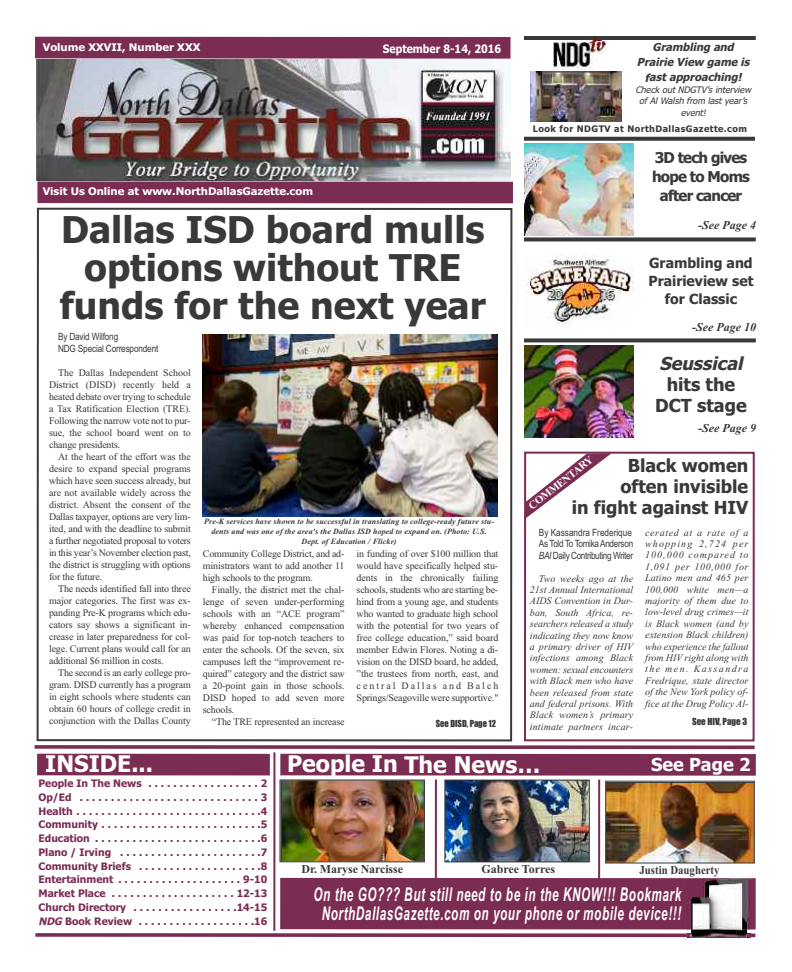
<style>
.page{position:relative;width:792px;height:972px;background:#fff}
.page>*{position:absolute;margin:0;border:0;box-sizing:border-box;transform-origin:0 0}
.t1{font:700 37px/38px "Tahoma";color:#39383a;text-align:center}
.t2{font:700 23px "Tahoma";color:#fff}
.t3{font:italic 700 19px/19.5px "Arial";letter-spacing:.05em;color:#fff;text-align:center;scale:.62 1}
.t4{font:700 18px/21px "Tahoma";color:#39383a;text-align:right}
.t5{font:italic 700 18px "Tahoma";color:#39383a}
.t6{font:700 18px "Tahoma";color:#fff}
.t7{font:700 15px/19px "Tahoma";letter-spacing:-.05em;color:#39383a;text-align:center}
.t8{font:700 14px/18px "Tahoma";color:#39383a;text-align:center}
.t9{font:700 12px "Times New Roman";color:#39383a}
.t10{font:italic 700 12px "Times New Roman";color:#39383a}
.t11{font:700 12px "Times New Roman";color:#39383a;scale:.9 1}
.t12{font:700 11.6px "Tahoma";color:#fff;scale:.9 1}
.t13{font:italic 700 11px/15.4px "Tahoma";color:#39383a;text-align:center}
.t14{font:700 11px "Times New Roman";color:#fff}
.t15{font:700 10.5px "Tahoma";color:#fff;scale:1.07 1}
.t16{font:700 10.3px/13.8px "Tahoma";color:#7b2c53;text-align:justify}
.t17{font:10px/12px "Times New Roman";letter-spacing:-.015em;color:#39383a;text-align:justify}
.t18{font:italic 10px/11.4px "Times New Roman";letter-spacing:.01em;color:#39383a;text-align:justify}
.t19{font:10px/11.4px "Arial Narrow";letter-spacing:-.015em;color:#39383a}
.t20{font:italic 9px/11.4px "Tahoma";color:#39383a;text-align:center}
.t21{font:700 9px "Tahoma";letter-spacing:.05em;color:#39383a}
.t22{font:9px "Impact";color:#39383a;scale:.95 1}
.t23{font:9px "Impact";color:#39383a}
.t24{font:italic 700 8px/9.6px "Times New Roman";letter-spacing:.015em;color:#39383a;text-align:center}
.s1{font-style:italic}
</style>
<div class="page">
<svg style="left:36px;top:207px;width:477px;height:535px"></svg>
<img style="left:203px;top:335px;width:294px;height:182px">
<svg style="left:530px;top:71px;width:92px;height:51px"></svg>
<img style="left:531px;top:71px;width:90px;height:51px">
<div style="left:524px;top:452px;width:231px;height:289px;border:2px solid #7b2c53"></div>
<div style="left:280px;top:878px;width:476px;height:51px;background:#7b2c53"></div>
<div style="left:280px;top:754px;width:476px;height:22px;background:#7b2c53"></div>
<div style="left:37px;top:754px;width:233px;height:21px;background:#7b2c53"></div>
<div style="left:37px;top:181px;width:476px;height:22px;background:#7b2c53"></div>
<div style="left:35px;top:37px;width:476px;height:22px;background:#7b2c53"></div>
<hr style="left:273px;top:752px;width:2px;height:179px;background:#7b2c53">
<svg style="left:35px;top:745px;width:720px;height:4px;background:#884264"></svg>
<svg style="left:35px;top:933px;width:720px;height:4px;background:#884164"></svg>
<hr style="left:435px;top:779px;width:2px;height:129px;background:#7b2c53">
<hr style="left:598px;top:780px;width:2px;height:128px;background:#7b2c53">
<svg style="left:525px;top:453px;width:87px;height:66px"></svg>
<img style="left:37px;top:59px;width:474px;height:122px">
<hr style="left:524px;top:36px;width:232px;height:4px;background:#39383a">
<svg style="left:524px;top:137px;width:231px;height:4px"></svg>
<svg style="left:524px;top:237px;width:232px;height:4px"></svg>
<img style="left:525px;top:254px;width:109px;height:71px">
<img style="left:524px;top:143px;width:110px;height:92px">
<svg style="left:524px;top:338px;width:232px;height:4px"></svg>
<img style="left:446px;top:782px;width:142px;height:78px">
<div style="left:444px;top:780px;width:146px;height:82px;border:1px solid #39383a"></div>
<img style="left:607px;top:783px;width:146px;height:79px">
<div style="left:605px;top:781px;width:150px;height:83px;border:1px solid #39383a"></div>
<img style="left:282px;top:781px;width:141px;height:79px">
<div style="left:279px;top:779px;width:146px;height:83px;border:1px solid #39383a"></div>
<img style="left:687px;top:878px;width:63px;height:60px">
<img style="left:554px;top:38px;width:52px;height:32px">
<img style="left:524px;top:345px;width:110px;height:92px">
<p class="t15" style="left:43px;top:41px;width:149px">Volume XXVII, Number XXX</p>
<p class="t15" style="left:43px;top:185px;width:254px">Visit Us Online at www.NorthDallasGazette.com</p>
<p class="t12" style="left:383px;top:42px;width:133px">September 8-14, 2016</p>
<h1 class="t1" style="left:60px;top:212px;width:428px">Dallas ISD board mulls options without TRE funds for the next year</h1>
<p class="t19" style="left:58px;top:330px;width:102px;line-height:12px">By David Wilfong<br>NDG Special Correspondent</p>
<p class="t17" style="left:49px;top:366px;width:143px;text-indent:9px">The Dallas Independent School District (DISD) recently held a heated debate over trying to schedule a Tax Ratification Election (TRE).<br>Following the narrow vote not to pur&shy;sue, the school board went on to change presidents.</p>
<p class="t17" style="left:49px;top:450px;width:143px;text-indent:9px">At the heart of the effort was the desire to expand special programs which have seen success already, but are not available widely across the district. Absent the consent of the Dallas taxpayer, options are very lim&shy;ited, and with the deadline to submit a further negotiated proposal to voters in this year’s November election past, the district is struggling with options for the future.</p>
<p class="t17" style="left:49px;top:582px;width:143px;text-indent:9px">The needs identified fall into three major categories. The first was ex&shy;panding Pre-K programs which edu&shy;cators say shows a significant in&shy;crease in later preparedness for col&shy;lege. Current plans would call for an additional $6 million in costs.</p>
<p class="t17" style="left:49px;top:666px;width:143px;text-indent:9px">The second is an early college pro&shy;gram. DISD currently has a program in eight schools where students can obtain 60 hours of college credit in conjunction with the Dallas County</p>
<p class="t24" style="left:204px;top:517px;width:291px">Pre-K services have shown to be successful in translating to college-ready future stu&shy;dents and was one of the area's the Dallas ISD hoped to expand on. (Photo: U.S.<br>Dept. of Education / Flickr)</p>
<p class="t17" style="left:203px;top:548px;width:143px">Community College District, and ad&shy;ministrators want to add another 11 high schools to the program.</p>
<p class="t17" style="left:203px;top:584px;width:143px;text-indent:9px">Finally, the district met the chal&shy;lenge of seven under-performing schools with an “ACE program” whereby enhanced compensation was paid for top-notch teachers to enter the schools. Of the seven, six campuses left the “improvement re&shy;quired” category and the district saw a 20-point gain in those schools.<br>DISD hoped to add seven more schools.</p>
<p class="t17" style="left:212px;top:716px;width:134px">“The TRE represented an increase</p>
<p class="t17" style="left:357px;top:548px;width:143px">in funding of over $100 million that would have specifically helped stu&shy;dents in the chronically failing schools, students who are starting be&shy;hind from a young age, and students who wanted to graduate high school with the potential for two years of free college education,” said board member Edwin Flores. Noting a di&shy;vision on the DISD board, he added, ”the trustees from north, east, and central Dallas and Balch Springs/Seagoville were supportive."</p>
<p class="t22" style="left:436px;top:718px;width:65px">See DISD, Page 12</p>
<p class="t13" style="left:637px;top:39px;width:117px">Grambling and<br>Prairie View game is fast approaching!</p>
<p class="t20" style="left:636px;top:84px;width:119px">Check out NDGTV’s interview of Al Walsh from last year’s event!</p>
<p class="t21" style="left:533px;top:124px;width:216px">Look for NDGTV at NorthDallasGazette.com</p>
<h3 class="t7" style="left:652px;top:148px;width:99px">3D tech gives hope to Moms after cancer</h3>
<p class="t10" style="left:698px;top:218px;width:59px">-See Page 4</p>
<h3 class="t8" style="left:648px;top:254px;width:107px">Grambling and<br>Prairieview set for Classic</h3>
<p class="t10" style="left:692px;top:320px;width:65px">-See Page 10</p>
<h3 class="t5" style="left:659px;top:354px;width:90px">Seussical</h3>
<h3 class="t4" style="left:655px;top:375px;width:93px;text-align:center">hits the<br>DCT stage</h3>
<p class="t10" style="left:698px;top:421px;width:59px">-See Page 9</p>
<p class="t14" style="left:526px;top:502px;width:81px;rotate:-38deg">COMMENTARY</p>
<h3 class="t4" style="left:572px;top:456px;width:178px">Black women<br>often invisible<br>in fight against HIV</h3>
<p class="t19" style="left:539px;top:527px;width:96px">By Kassandra Frederique<br>As Told To TomikaAnderson<br><span class="s1">BAI</span> Daily Contributing Writer</p>
<p class="t18" style="left:530px;top:572px;width:105px;text-indent:9px">Two weeks ago at the 21st Annual International AIDS Convention in Dur&shy;ban, South Africa, re&shy;searchers released a study indicating they now know a primary driver of HIV infections among Black women: sexual encounters with Black men who have been released from state and federal prisons. With Black women’s primary intimate partners incar-</p>
<p class="t18" style="left:645px;top:526px;width:105px">cerated at a rate of a whopping 2,724 per 100,000 compared to 1,091 per 100,000 for Latino men and 465 per 100,000 white men—a majority of them due to low-level drug crimes—it is Black women (and by extension Black children) who experience the fallout from HIV right along with the men. Kassandra Fredrique, state director of the New York policy of&shy;fice at the Drug Policy Al-</p>
<p class="t23" style="left:692px;top:717px;width:57px">See HIV, Page 3</p>
<h2 class="t2" style="left:45px;top:751px;width:109px">INSIDE...</h2>
<p class="t16" style="left:39px;top:777px;width:230px">People In The News . . . . . . . . . . . . . . . . . . 2<br>Op/Ed . . . . . . . . . . . . . . . . . . . . . . . . . . . . . 3<br>Health . . . . . . . . . . . . . . . . . . . . . . . . . . . . . .4<br>Community . . . . . . . . . . . . . . . . . . . . . . . . . .5<br>Education . . . . . . . . . . . . . . . . . . . . . . . . . . .6<br>Plano / Irving . . . . . . . . . . . . . . . . . . . . . . .7<br>Community Briefs . . . . . . . . . . . . . . . . . . . .8<br>Entertainment . . . . . . . . . . . . . . . . . . . . 9-10<br>Market Place . . . . . . . . . . . . . . . . . . . . 12-13<br>Church Directory . . . . . . . . . . . . . . . . .14-15<br><span class="s1">NDG</span>Book Review . . . . . . . . . . . . . . . . . . .16</p>
<h2 class="t2" style="left:287px;top:751px;width:255px">People In The News…</h2>
<h3 class="t6" style="left:651px;top:754px;width:101px">See Page 2</h3>
<p class="t9" style="left:302px;top:862px;width:103px">Dr. Maryse Narcisse</p>
<p class="t9" style="left:481px;top:862px;width:75px">Gabree Torres</p>
<p class="t11" style="left:640px;top:863px;width:91px">Justin Daugherty</p>
<h3 class="t3" style="left:313px;top:884px;width:595px">On the GO??? But still need to be in the KNOW!!! Bookmark<br>NorthDallasGazette.com on your phone or mobile device!!!</h3>
</div>
